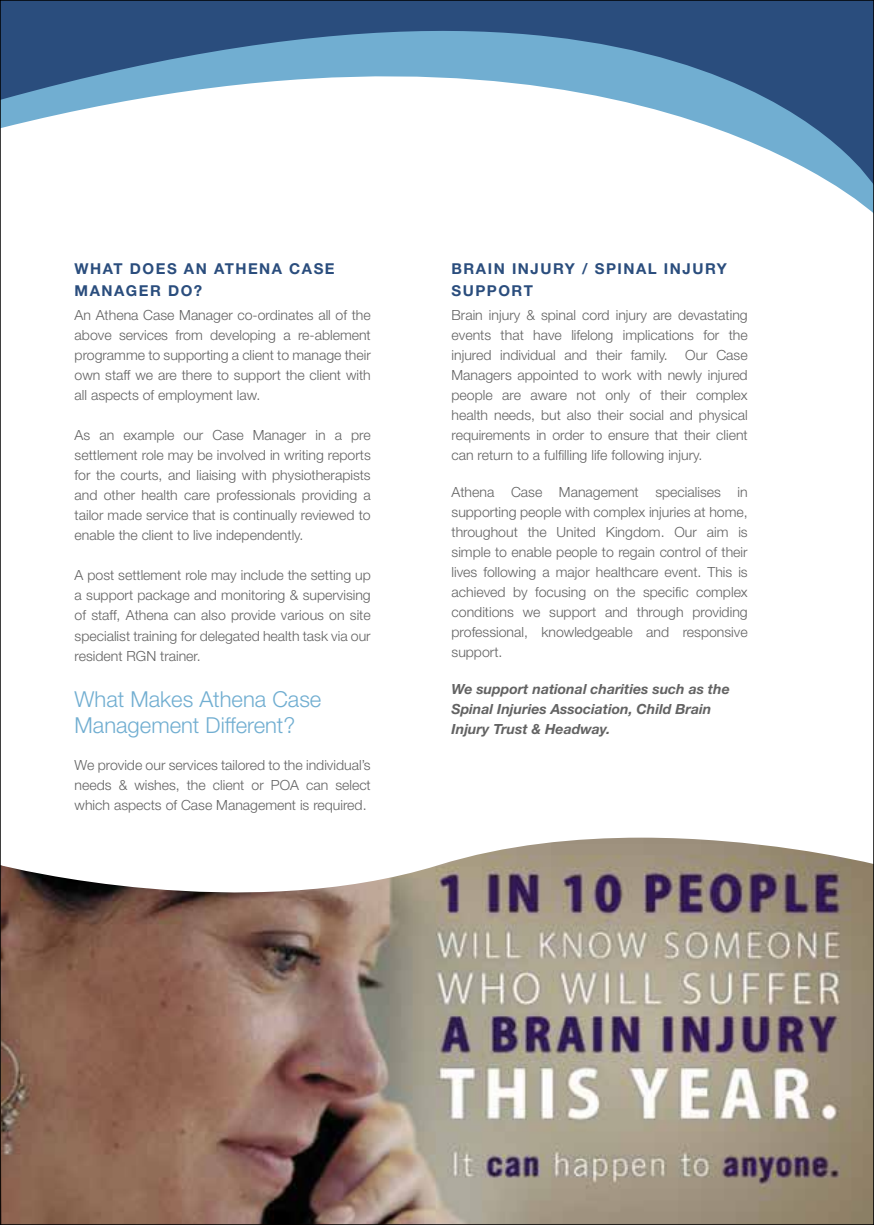
<style>
.page{position:relative;width:874px;height:1225px;background:#fff}
.page>*{position:absolute;margin:0;border:0;box-sizing:border-box;transform-origin:0 0}
.t1{font:300 22px/26.4px "Helvetica Neue";color:#71aed1}
.t2{font:700 15px/22px "Helvetica Neue";letter-spacing:.1em;color:#2a4d7d}
.t3{font:300 14px/20px "Helvetica Neue";color:#636363;text-align:justify}
.t4{font:italic 700 14px/20px "Helvetica Neue";color:#636363}
</style>
<div class="page">
<svg style="left:2px;top:2px;width:869px;height:209px"></svg>
<img style="left:2px;top:837px;width:869px;height:386px">
<p class="t2" style="left:75px;top:258px;width:261px">WHAT DOES AN ATHENA CASE<br>MANAGER DO?</p>
<p class="t3" style="left:75px;top:305px;width:297px">An Athena Case Manager co-ordinates all of the above services from developing a re-ablement programme to supporting a client to manage their own staff we are there to support the client with all aspects of employment law.</p>
<p class="t3" style="left:75px;top:425px;width:297px">As an example our Case Manager in a pre settlement role may be involved in writing reports for the courts, and liaising with physiotherapists and other health care professionals providing a tailor made service that is continually reviewed to enable the client to live independently.</p>
<p class="t3" style="left:75px;top:565px;width:297px">A post settlement role may include the setting up a support package and monitoring &amp; supervising of staff, Athena can also provide various on site specialist training for delegated health task via our resident RGN trainer.</p>
<h1 class="t1" style="left:75px;top:685px;width:248px">What Makes Athena Case<br>Management Different?</h1>
<p class="t3" style="left:75px;top:755px;width:297px">We provide our services tailored to the individual’s needs &amp; wishes, the client or POA can select which aspects of Case Management is required.</p>
<p class="t2" style="left:451px;top:258px;width:276px">BRAIN INJURY / SPINAL INJURY<br>SUPPORT</p>
<p class="t3" style="left:451px;top:305px;width:297px">Brain injury &amp; spinal cord injury are devastating events that have lifelong implications for the injured individual and their family. Our Case Managers appointed to work with newly injured people are aware not only of their complex health needs, but also their social and physical requirements in order to ensure that their client can return to a fulfilling life following injury.</p>
<p class="t3" style="left:451px;top:482px;width:297px">Athena Case Management specialises in supporting people with complex injuries at home, throughout the United Kingdom. Our aim is simple to enable people to regain control of their lives following a major healthcare event. This is achieved by focusing on the specific complex conditions we support and through providing professional, knowledgeable and responsive support.</p>
<p class="t4" style="left:451px;top:679px;width:280px">We support national charities such as the<br>Spinal Injuries Association, Child Brain<br>Injury Trust &amp; Headway.</p>
</div>
